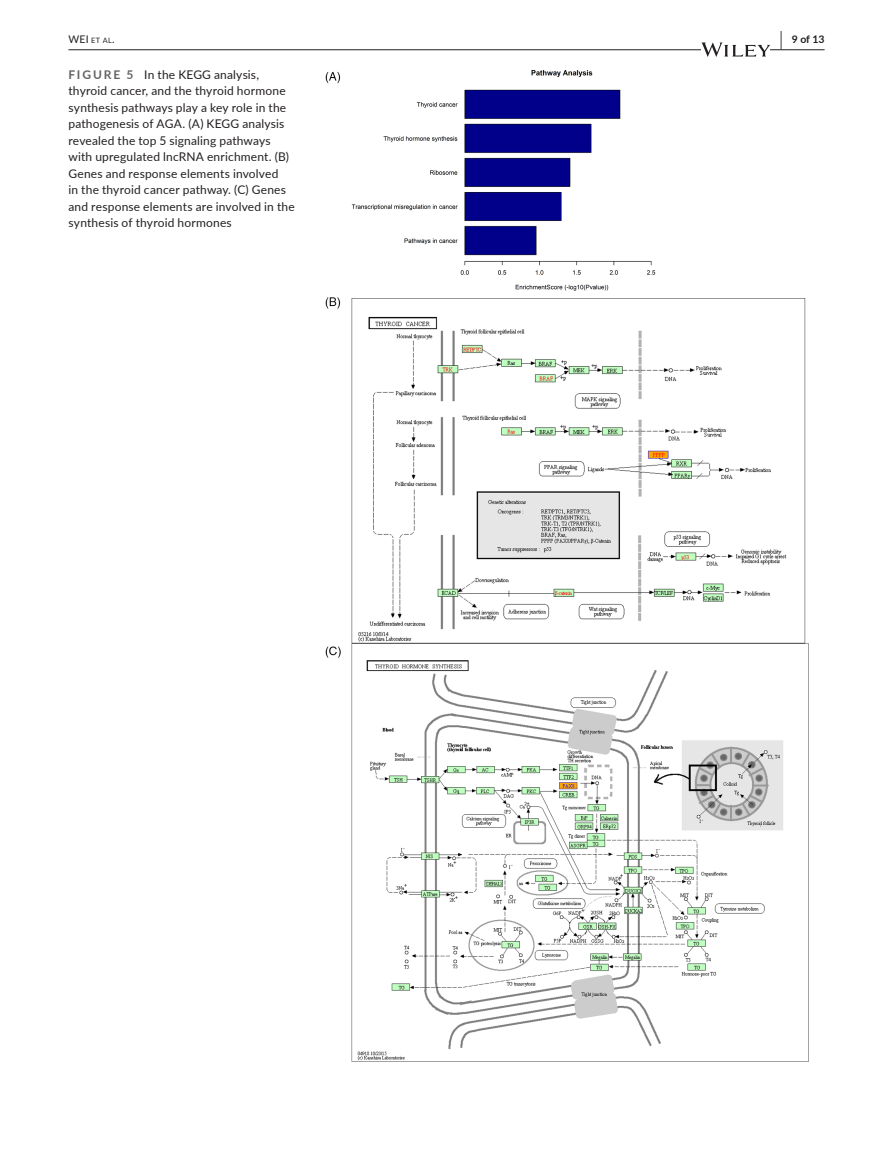
<style>
.page{position:relative;width:893px;height:1174px;background:#fff}
.page>*{position:absolute;margin:0;border:0;box-sizing:border-box;transform-origin:0 0}
.t1{font:12px/16.5px "Lato";letter-spacing:.015em;color:#231f20}
.t2{font:10.5px "Lato";color:#231f20}
.t3{font:700 10.5px "Lato";color:#231f20}
.s1{font-size:7.35px}
.s2{font-size:19.5px}
.s3{font-weight:700;color:#636366}
</style>
<div class="page">
<hr style="left:68px;top:49px;width:756px;height:1px;background:#231f20">
<svg style="left:701px;top:42px;width:69px;height:15px"></svg>
<img style="left:325px;top:70px;width:484px;height:992px">
<p class="t2" style="left:68px;top:31px;width:48px">WEI <span class="s1">et al</span>.</p>
<p class="t3" style="left:780px;top:31px;width:46px"><span class="s2">|</span> 9 of 13</p>
<p class="t1" style="left:68px;top:66px;width:228px"><span class="s3">FIGURE 5</span> In the KEGG analysis, thyroid cancer, and the thyroid hormone synthesis pathways play a key role in the pathogenesis of AGA. (A) KEGG analysis revealed the top 5 signaling pathways with upregulated lncRNA enrichment. (B)<br>Genes and response elements involved<br>in the thyroid cancer pathway. (C) Genes and response elements are involved in the synthesis of thyroid hormones</p>
</div>
